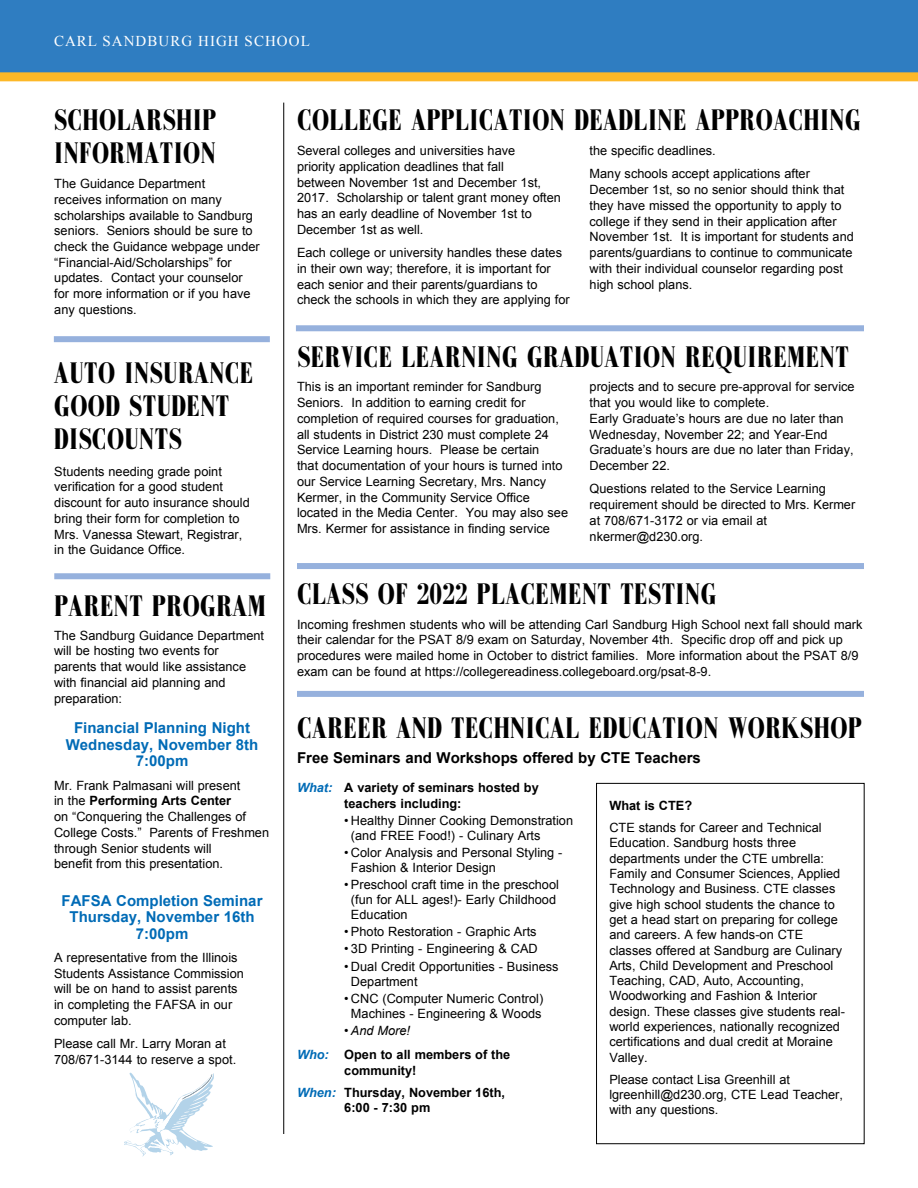
<style>
.page{position:relative;width:918px;height:1188px;background:#fff}
.page>*{position:absolute;margin:0;border:0;box-sizing:border-box;transform-origin:0 0}
.t1{font:700 30px/33px "Galileo FLF";color:#000}
.t2{font:700 15px/16.5px "Arial";color:#006bb6;text-align:center}
.t3{font:700 15px "Arial";color:#000}
.t4{font:15px "Times New Roman";letter-spacing:.07em;color:#fff}
.t5{font:12.75px/15.8px "Arial";color:#000}
.t6{font:700 12.75px/15.3px "Arial";color:#000}
.s1{font-weight:700}
.s2{font-style:italic;color:#006bb6}
.s3{font-weight:400}
.s4{font-weight:400;font-style:italic}
</style>
<div class="page">
<div style="left:0;top:0;width:918px;height:81px;background:#2f7dc1"></div>
<div style="left:0;top:72px;width:918px;height:9px;background:#fdb827"></div>
<div style="left:596px;top:783px;width:269px;height:361px;border:1px solid #000"></div>
<div style="left:54px;top:336px;width:216px;height:6px;background:#96b1dd"></div>
<div style="left:296px;top:325px;width:568px;height:6px;background:#96b1dd"></div>
<div style="left:297px;top:563px;width:567px;height:6px;background:#96b1dd"></div>
<div style="left:297px;top:691px;width:567px;height:6px;background:#96b1dd"></div>
<div style="left:54px;top:573px;width:216px;height:6px;background:#96b1dd"></div>
<hr style="left:283px;top:103px;width:1px;height:1031px;background:#000">
<svg style="left:124px;top:1073px;width:90px;height:84px"></svg>
<p class="t4" style="left:54px;top:31px;width:257px">CARL SANDBURG HIGH SCHOOL</p>
<h1 class="t1" style="left:54px;top:105px;width:164px">SCHOLARSHIP<br>INFORMATION</h1>
<p class="t5" style="left:54px;top:176px;width:207px">The Guidance Department<br>receives information on many scholarships available to Sandburg seniors. Seniors should be sure to check the Guidance webpage under “Financial-Aid/Scholarships” for updates. Contact your counselor for more information or if you have any questions.</p>
<h1 class="t1" style="left:54px;top:358px;width:201px">AUTO INSURANCE<br>GOOD STUDENT<br>DISCOUNTS</h1>
<p class="t5" style="left:54px;top:463px;width:197px">Students needing grade point verification for a good student discount for auto insurance should bring their form for completion to<br>Mrs. Vanessa Stewart, Registrar, in the Guidance Office.</p>
<h1 class="t1" style="left:54px;top:591px;width:214px">PARENT PROGRAM</h1>
<p class="t5" style="left:54px;top:627px;width:212px">The Sandburg Guidance Department will be hosting two events for parents that would like assistance with financial aid planning and preparation:</p>
<p class="t2" style="left:66px;top:720px;width:194px">Financial Planning Night<br>Wednesday, November 8th<br>7:00pm</p>
<p class="t5" style="left:54px;top:777px;width:217px">Mr. Frank Palmasani will present<br>in the <span class="s1">Performing Arts Center<br></span>on “Conquering the Challenges of<br>College Costs.” Parents of Freshmen through Senior students will<br>benefit from this presentation.</p>
<p class="t2" style="left:62px;top:893px;width:202px">FAFSA Completion Seminar<br>Thursday, November 16th<br>7:00pm</p>
<p class="t5" style="left:54px;top:950px;width:191px">A representative from the Illinois<br>Students Assistance Commission will be on hand to assist parents in completing the FAFSA in our computer lab.</p>
<p class="t5" style="left:54px;top:1036px;width:184px">Please call Mr. Larry Moran at<br>708/671-3144 to reserve a spot.</p>
<h1 class="t1" style="left:297px;top:105px;width:566px">COLLEGE APPLICATION DEADLINE APPROACHING</h1>
<p class="t5" style="left:297px;top:143px;width:266px">Several colleges and universities have<br>priority application deadlines that fall<br>between November 1st and December 1st, 2017. Scholarship or talent grant money often has an early deadline of November 1st to December 1st as well.</p>
<p class="t5" style="left:297px;top:245px;width:274px">Each college or university handles these dates in their own way; therefore, it is important for each senior and their parents/guardians to check the schools in which they are applying for</p>
<p class="t5" style="left:590px;top:139px;width:222px;line-height:23.2px">the specific deadlines.<br>Many schools accept applications after</p>
<p class="t5" style="left:590px;top:182px;width:266px">December 1st, so no senior should think that they have missed the opportunity to apply to college if they send in their application after November 1st. It is important for students and parents/guardians to continue to communicate with their individual counselor regarding post high school plans.</p>
<h1 class="t1" style="left:297px;top:342px;width:553px">SERVICE LEARNING GRADUATION REQUIREMENT</h1>
<p class="t5" style="left:297px;top:379px;width:273px">This is an important reminder for Sandburg Seniors. In addition to earning credit for completion of required courses for graduation, all students in District 230 must complete 24<br>Service Learning hours. Please be certain<br>that documentation of your hours is turned into our Service Learning Secretary, Mrs. Nancy Kermer, in the Community Service Office located in the Media Center. You may also see Mrs. Kermer for assistance in finding service</p>
<p class="t5" style="left:590px;top:379px;width:267px">projects and to secure pre-approval for service that you would like to complete.<br>Early Graduate’s hours are due no later than Wednesday, November 22; and Year-End Graduate’s hours are due no later than Friday, December 22.</p>
<p class="t5" style="left:590px;top:481px;width:267px">Questions related to the Service Learning requirement should be directed to Mrs. Kermer at 708/671-3172 or via email at nkermer@d230.org.</p>
<h1 class="t1" style="left:297px;top:579px;width:421px">CLASS OF 2022 PLACEMENT TESTING</h1>
<p class="t5" style="left:297px;top:616px;width:567px">Incoming freshmen students who will be attending Carl Sandburg High School next fall should mark their calendar for the PSAT 8/9 exam on Saturday, November 4th. Specific drop off and pick up procedures were mailed home in October to district families. More information about the PSAT 8/9 exam can be found at https://collegereadiness.collegeboard.org/psat-8-9.</p>
<h1 class="t1" style="left:297px;top:713px;width:566px">CAREER AND TECHNICAL EDUCATION WORKSHOP</h1>
<p class="t3" style="left:297px;top:748px;width:405px">Free Seminars and Workshops offered by CTE Teachers</p>
<p class="t6" style="left:344px;top:781px;width:196px;text-indent:-47px"><span class="s2">What:</span> A variety of seminars hosted by teachers including:</p>
<p class="t5" style="left:351px;top:813px;width:224px;line-height:15px;text-indent:-7px">• Healthy Dinner Cooking Demonstration (and FREE Food!) - Culinary Arts</p>
<p class="t5" style="left:351px;top:845px;width:213px;line-height:15px;text-indent:-7px">• Color Analysis and Personal Styling -<br>Fashion &amp; Interior Design</p>
<p class="t5" style="left:351px;top:877px;width:209px;line-height:15px;text-indent:-7px">• Preschool craft time in the preschool (fun for ALL ages!)- Early Childhood<br>Education</p>
<p class="t5" style="left:344px;top:924px;width:194px">• Photo Restoration - Graphic Arts</p>
<p class="t5" style="left:344px;top:941px;width:195px">• 3D Printing - Engineering &amp; CAD</p>
<p class="t5" style="left:351px;top:959px;width:209px;line-height:15px;text-indent:-7px">• Dual Credit Opportunities - Business<br>Department</p>
<p class="t5" style="left:344px;top:991px;width:201px;line-height:15px;text-align:center">• CNC (Computer Numeric Control)<br>Machines - Engineering &amp; Woods</p>
<p class="t6" style="left:297px;top:1019px;width:215px;line-height:24.2px;text-indent:47px"><span class="s3">•</span> <span class="s4">And More!<br></span><span class="s2">Who:</span> Open to all members of the</p>
<p class="t6" style="left:297px;top:1060px;width:210px;line-height:22px;text-indent:47px">community!<br><span class="s2">When:</span> Thursday, November 16th,</p>
<p class="t6" style="left:344px;top:1100px;width:88px">6:00 - 7:30 pm</p>
<p class="t6" style="left:609px;top:798px;width:84px">What is CTE?</p>
<p class="t5" style="left:609px;top:820px;width:237px;line-height:15.3px">CTE stands for Career and Technical Education. Sandburg hosts three departments under the CTE umbrella:<br>Family and Consumer Sciences, Applied Technology and Business. CTE classes give high school students the chance to get a head start on preparing for college and careers. A few hands-on CTE classes offered at Sandburg are Culinary Arts, Child Development and Preschool Teaching, CAD, Auto, Accounting, Woodworking and Fashion &amp; Interior design. These classes give students real&shy;world experiences, nationally recognized certifications and dual credit at Moraine Valley.</p>
<p class="t5" style="left:609px;top:1072px;width:235px;line-height:15.3px">Please contact Lisa Greenhill at lgreenhill@d230.org, CTE Lead Teacher, with any questions.</p>
</div>
